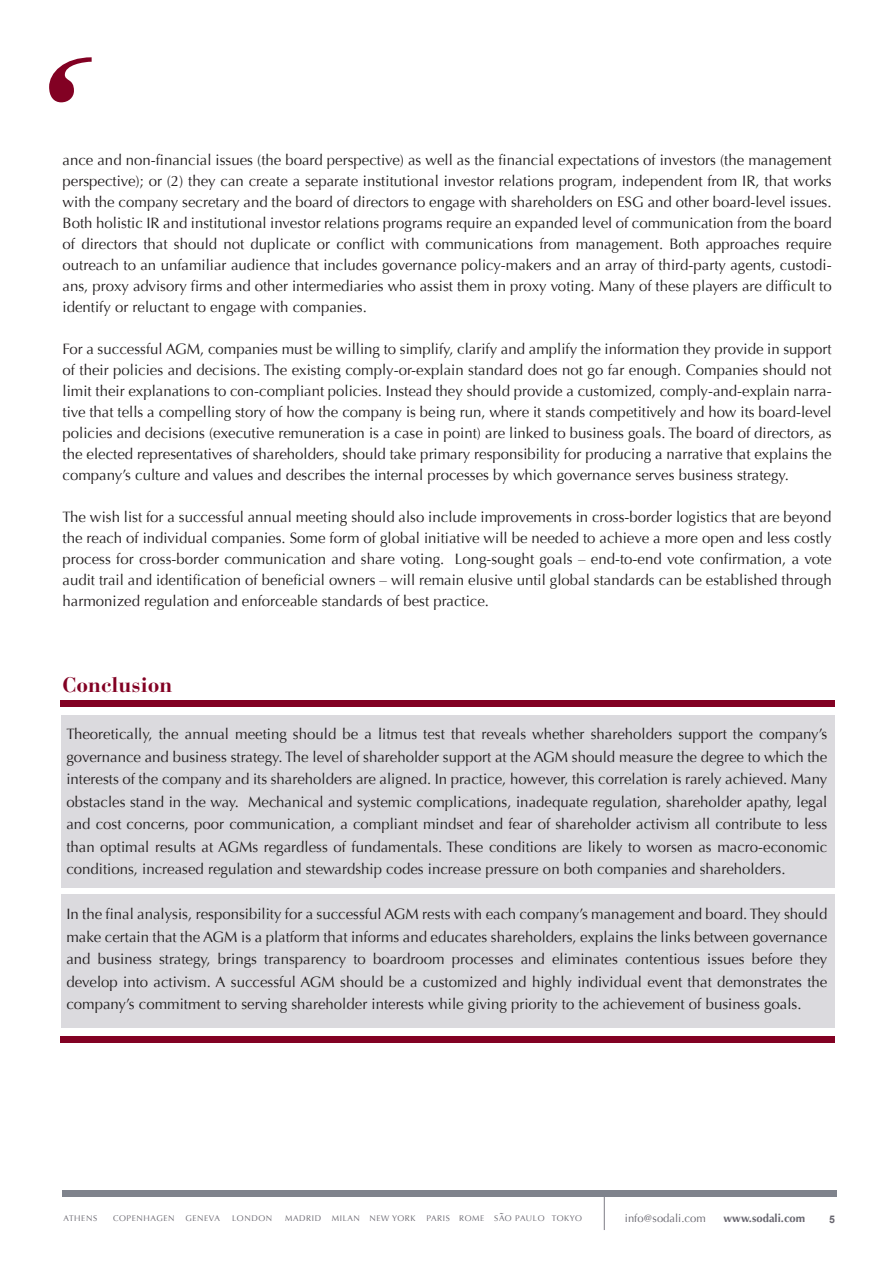
<style>
.page{position:relative;width:893px;height:1263px;background:#fff}
.page>*{position:absolute;margin:0;border:0;box-sizing:border-box;transform-origin:0 0}
.t1{font:700 21px "Bauer Bodoni Std";color:#820123}
.t2{font:15px/21px "Optima";color:#231f20;text-align:justify}
.t3{font:11.25px "Optima";color:#67656e}
.t4{font:700 11.25px "Optima";color:#67656e}
.t5{font:8.25px "Optima";letter-spacing:.075em;color:#67656e}
.s1{font-weight:700}
.s2{font-family:"Arial";font-weight:700;font-size:10.5px}
</style>
<div class="page">
<div style="left:61px;top:716px;width:774px;height:172px;background:#dbdade"></div>
<div style="left:61px;top:895px;width:774px;height:133px;background:#dbdade"></div>
<svg style="left:49px;top:57px;width:43px;height:45px"></svg>
<hr style="left:604px;top:1191px;width:1px;height:39px;background:#7d7c84">
<div style="left:61px;top:701px;width:774px;height:6px;background:#820123"></div>
<div style="left:61px;top:1037px;width:774px;height:6px;background:#820123"></div>
<div style="left:62px;top:1190px;width:774px;height:6px;background:#7f838c"></div>
<p class="t2" style="left:63px;top:150px;width:771px">ance and non-financial issues (the board perspective) as well as the financial expectations of investors (the management perspective); or (2) they can create a separate institutional investor relations program, independent from IR, that works with the company secretary and the board of directors to engage with shareholders on ESG and other board-level issues.<br>Both holistic IR and institutional investor relations programs require an expanded level of communication from the board of directors that should not duplicate or conflict with communications from management. Both approaches require outreach to an unfamiliar audience that includes governance policy-makers and an array of third-party agents, custodi&shy;ans, proxy advisory firms and other intermediaries who assist them in proxy voting. Many of these players are difficult to identify or reluctant to engage with companies.</p>
<p class="t2" style="left:63px;top:339px;width:771px">For a successful AGM, companies must be willing to simplify, clarify and amplify the information they provide in support of their policies and decisions. The existing comply-or-explain standard does not go far enough. Companies should not limit their explanations to con-compliant policies. Instead they should provide a customized, comply-and-explain narra&shy;tive that tells a compelling story of how the company is being run, where it stands competitively and how its board-level policies and decisions (executive remuneration is a case in point) are linked to business goals. The board of directors, as the elected representatives of shareholders, should take primary responsibility for producing a narrative that explains the company’s culture and values and describes the internal processes by which governance serves business strategy.</p>
<p class="t2" style="left:63px;top:507px;width:771px">The wish list for a successful annual meeting should also include improvements in cross-border logistics that are beyond the reach of individual companies. Some form of global initiative will be needed to achieve a more open and less costly process for cross-border communication and share voting. Long-sought goals – end-to-end vote confirmation, a vote audit trail and identification of beneficial owners – will remain elusive until global standards can be established through harmonized regulation and enforceable standards of best practice.</p>
<h1 class="t1" style="left:63px;top:672px;width:111px">Conclusion</h1>
<p class="t2" style="left:66px;top:723px;width:763px;line-height:22.5px">Theoretically, the annual meeting should be a litmus test that reveals whether shareholders support the company’s governance and business strategy. The level of shareholder support at the AGM should measure the degree to which the interests of the company and its shareholders are aligned. In practice, however, this correlation is rarely achieved. Many obstacles stand in the way. Mechanical and systemic complications, inadequate regulation, shareholder apathy, legal and cost concerns, poor communication, a compliant mindset and fear of shareholder activism all contribute to less than optimal results at AGMs regardless of fundamentals. These conditions are likely to worsen as macro-economic conditions, increased regulation and stewardship codes increase pressure on both companies and shareholders.</p>
<p class="t2" style="left:66px;top:903px;width:763px;line-height:22.5px">In the final analysis, responsibility for a successful AGM rests with each company’s management and board. They should make certain that the AGM is a platform that informs and educates shareholders, explains the links between governance and business strategy, brings transparency to boardroom processes and eliminates contentious issues before they develop into activism. A successful AGM should be a customized and highly individual event that demonstrates the company’s commitment to serving shareholder interests while giving priority to the achievement of business goals.</p>
<p class="t5" style="left:64px;top:1214px;width:35px">ATHENS</p>
<p class="t5" style="left:113px;top:1214px;width:63px">COPENHAGEN</p>
<p class="t5" style="left:185px;top:1214px;width:36px">GENEVA</p>
<p class="t5" style="left:232px;top:1214px;width:42px">LONDON</p>
<p class="t5" style="left:285px;top:1214px;width:38px">MADRID</p>
<p class="t5" style="left:332px;top:1214px;width:85px">MILAN NEW YORK</p>
<p class="t5" style="left:426px;top:1214px;width:157px">PARIS ROME SAO PAULO TOKYO</p>
<p class="t3" style="left:625px;top:1212px;width:82px">info@sodali.com</p>
<p class="t4" style="left:723px;top:1212px;width:83px">www.sodali.com</p>
<p class="t3" style="left:654px;top:1212px;width:182px">info@sodali.com <span class="s1">www.sodali.com</span> <span class="s2">5</span></p>
</div>
